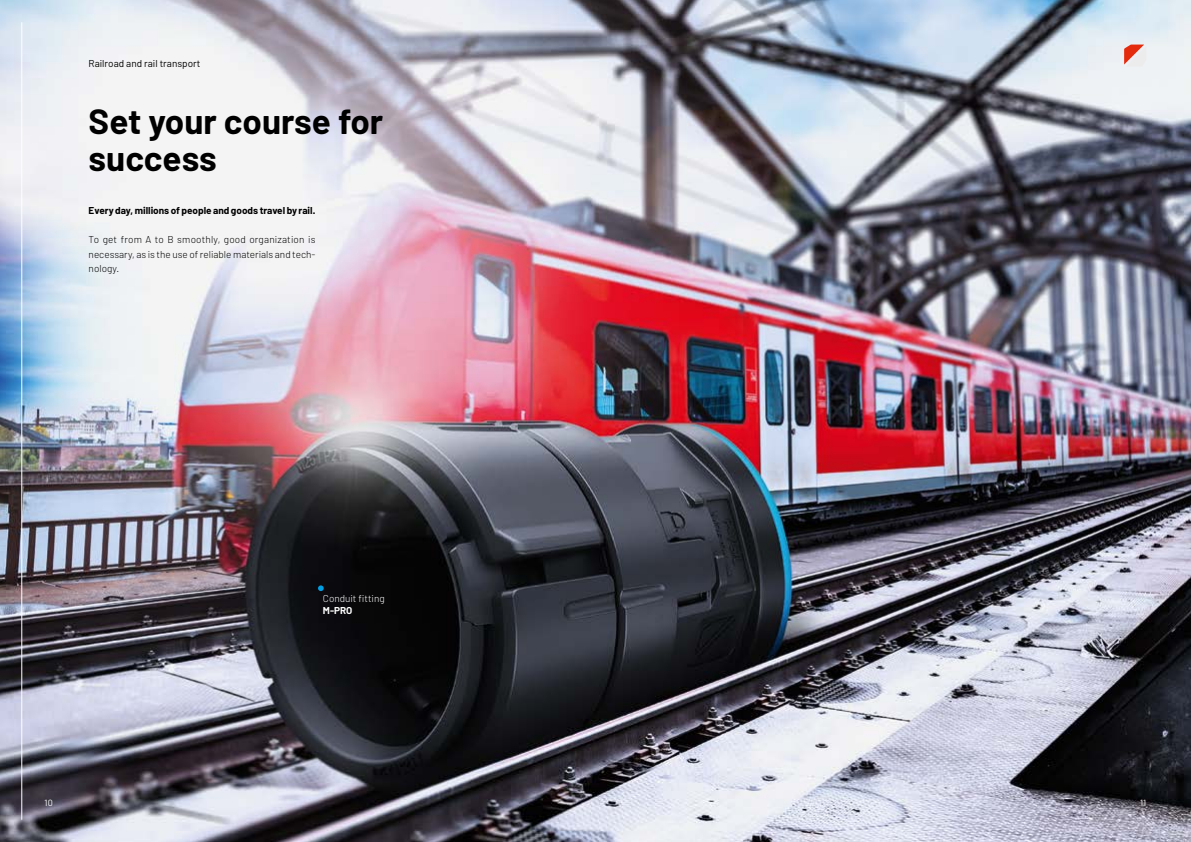
<style>
.page{position:relative;width:1191px;height:842px;background:#fff}
.page>*{position:absolute;margin:0;border:0;box-sizing:border-box;transform-origin:0 0}
.t1{font:700 35px/37px "Barlow";color:#000}
.t2{font:300 10px/14.5px "Barlow";color:#000;text-align:justify}
.t3{font:700 10px "Barlow";color:#000}
.t4{font:10px "Barlow";color:#000}
.t5{font:300 10px "Barlow";color:#fff}
.t6{font:700 10px "Barlow";color:#fff}
.t7{font:9px "Barlow";color:#fff}
</style>
<div class="page">
<img style="left:0;top:0;width:1191px;height:842px">
<svg style="left:1124px;top:45px;width:22px;height:22px"></svg>
<hr style="left:21px;top:22px;width:1px;height:798px;background:#fff">
<svg style="left:318px;top:585px;width:6px;height:6px"></svg>
<p class="t4" style="left:89px;top:57px;width:113px">Railroad and rail transport</p>
<h1 class="t1" style="left:89px;top:103px;width:296px">Set your course for success</h1>
<p class="t3" style="left:89px;top:204px;width:228px">Every day, millions of people and goods travel by rail.</p>
<p class="t2" style="left:89px;top:232px;width:228px">To get from A to B smoothly, good organization is necessary, as is the use of reliable materials and tech&shy;nology.</p>
<p class="t5" style="left:323px;top:592px;width:63px">Conduit fitting</p>
<p class="t6" style="left:323px;top:604px;width:31px">M-PRO</p>
<p class="t7" style="left:45px;top:798px;width:10px">10</p>
<p class="t7" style="left:1140px;top:798px;width:8px">11</p>
</div>
